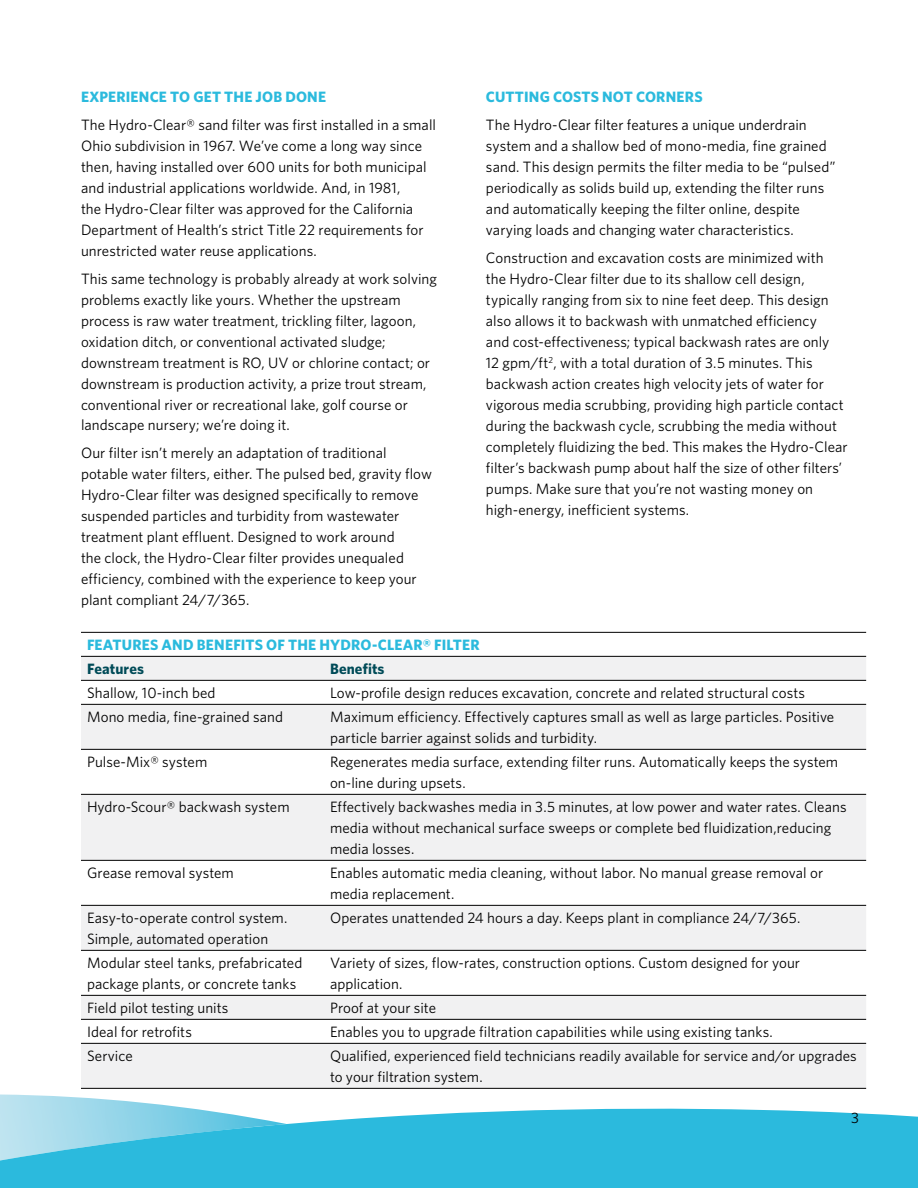
<style>
.page{position:relative;width:918px;height:1188px;background:#fff}
.page>*{position:absolute;margin:0;border:0;box-sizing:border-box;transform-origin:0 0}
.t1{font:15px/21px "Whitney";letter-spacing:.005em;color:#000}
.t2{font:700 15px "Whitney";letter-spacing:.01em;color:#2bbadd}
.t3{font:700 15px "Whitney";letter-spacing:.01em;color:#004b58}
</style>
<div class="page">
<svg style="left:0;top:1088px;width:918px;height:100px;fill:#2bbadd"></svg>
<svg style="left:81px;top:657px;width:785px;height:431px;fill:#f1f1f2"></svg>
<hr style="left:81px;top:632px;width:243px;height:1px;background:#000">
<hr style="left:324px;top:632px;width:542px;height:1px;background:#000">
<hr style="left:81px;top:656px;width:243px;height:1px;background:#000">
<hr style="left:324px;top:656px;width:542px;height:1px;background:#000">
<hr style="left:81px;top:680px;width:243px;height:1px;background:#000">
<hr style="left:324px;top:680px;width:542px;height:1px;background:#000">
<hr style="left:81px;top:704px;width:243px;height:1px;background:#000">
<hr style="left:324px;top:704px;width:542px;height:1px;background:#000">
<hr style="left:81px;top:749px;width:243px;height:1px;background:#000">
<hr style="left:324px;top:749px;width:542px;height:1px;background:#000">
<hr style="left:81px;top:794px;width:243px;height:1px;background:#000">
<hr style="left:324px;top:794px;width:542px;height:1px;background:#000">
<hr style="left:81px;top:860px;width:243px;height:1px;background:#000">
<hr style="left:324px;top:860px;width:542px;height:1px;background:#000">
<hr style="left:81px;top:905px;width:243px;height:1px;background:#000">
<hr style="left:324px;top:905px;width:542px;height:1px;background:#000">
<hr style="left:81px;top:950px;width:243px;height:1px;background:#000">
<hr style="left:324px;top:950px;width:542px;height:1px;background:#000">
<hr style="left:81px;top:995px;width:243px;height:1px;background:#000">
<hr style="left:324px;top:995px;width:542px;height:1px;background:#000">
<hr style="left:81px;top:1019px;width:243px;height:1px;background:#000">
<hr style="left:324px;top:1019px;width:542px;height:1px;background:#000">
<hr style="left:81px;top:1043px;width:243px;height:1px;background:#000">
<hr style="left:324px;top:1043px;width:542px;height:1px;background:#000">
<hr style="left:81px;top:1088px;width:243px;height:1px;background:#000">
<hr style="left:324px;top:1088px;width:542px;height:1px;background:#000">
<p class="t2" style="left:81px;top:87px;width:247px">EXPERIENCE TO GET THE JOB DONE</p>
<p class="t1" style="left:81px;top:114px;width:356px">The Hydro-Clear® sand filter was first installed in a small Ohio subdivision in 1967. We’ve come a long way since then, having installed over 600 units for both municipal and industrial applications worldwide. And, in 1981,<br>the Hydro-Clear filter was approved for the California Department of Health’s strict Title 22 requirements for unrestricted water reuse applications.</p>
<p class="t1" style="left:81px;top:267px;width:357px">This same technology is probably already at work solving problems exactly like yours. Whether the upstream process is raw water treatment, trickling filter, lagoon, oxidation ditch, or conventional activated sludge; downstream treatment is RO, UV or chlorine contact; or downstream is production activity, a prize trout stream, conventional river or recreational lake, golf course or landscape nursery; we’re doing it.</p>
<p class="t1" style="left:81px;top:442px;width:352px">Our filter isn’t merely an adaptation of traditional potable water filters, either. The pulsed bed, gravity flow Hydro-Clear filter was designed specifically to remove suspended particles and turbidity from wastewater treatment plant effluent. Designed to work around<br>the clock, the Hydro-Clear filter provides unequaled efficiency, combined with the experience to keep your plant compliant 24/7/365.</p>
<p class="t2" style="left:486px;top:87px;width:218px">CUTTING COSTS NOT CORNERS</p>
<p class="t1" style="left:486px;top:114px;width:351px">The Hydro-Clear filter features a unique underdrain system and a shallow bed of mono-media, fine grained sand. This design permits the filter media to be “pulsed” periodically as solids build up, extending the filter runs and automatically keeping the filter online, despite varying loads and changing water characteristics.</p>
<p class="t1" style="left:486px;top:246px;width:363px">Construction and excavation costs are minimized with<br>the Hydro-Clear filter due to its shallow cell design, typically ranging from six to nine feet deep. This design also allows it to backwash with unmatched efficiency<br>and cost-effectiveness; typical backwash rates are only<br>12 gpm/ft<sup>2</sup>, with a total duration of 3.5 minutes. This backwash action creates high velocity jets of water for vigorous media scrubbing, providing high particle contact during the backwash cycle, scrubbing the media without completely fluidizing the bed. This makes the Hydro-Clear filter’s backwash pump about half the size of other filters’ pumps. Make sure that you’re not wasting money on high-energy, inefficient systems.</p>
<p class="t2" style="left:87px;top:635px;width:394px">FEATURES AND BENEFITS OF THE HYDRO-CLEAR® FILTER</p>
<p class="t3" style="left:87px;top:659px;width:59px">Features</p>
<p class="t3" style="left:330px;top:659px;width:56px">Benefits</p>
<p class="t1" style="left:87px;top:682px;width:130px">Shallow, 10-inch bed</p>
<p class="t1" style="left:330px;top:682px;width:477px">Low-profile design reduces excavation, concrete and related structural costs</p>
<p class="t1" style="left:87px;top:706px;width:198px">Mono media, fine-grained sand</p>
<p class="t1" style="left:330px;top:706px;width:506px">Maximum efficiency. Effectively captures small as well as large particles. Positive particle barrier against solids and turbidity.</p>
<p class="t1" style="left:87px;top:751px;width:122px">Pulse-Mix® system</p>
<p class="t1" style="left:330px;top:751px;width:510px">Regenerates media surface, extending filter runs. Automatically keeps the system on-line during upsets.</p>
<p class="t1" style="left:87px;top:796px;width:204px">Hydro-Scour® backwash system</p>
<p class="t1" style="left:330px;top:796px;width:518px">Effectively backwashes media in 3.5 minutes, at low power and water rates. Cleans media without mechanical surface sweeps or complete bed fluidization,reducing media losses.</p>
<p class="t1" style="left:87px;top:862px;width:148px">Grease removal system</p>
<p class="t1" style="left:330px;top:862px;width:495px">Enables automatic media cleaning, without labor. No manual grease removal or media replacement.</p>
<p class="t1" style="left:87px;top:907px;width:202px">Easy-to-operate control system.<br>Simple, automated operation</p>
<p class="t1" style="left:330px;top:907px;width:472px">Operates unattended 24 hours a day. Keeps plant in compliance 24/7/365.</p>
<p class="t1" style="left:87px;top:952px;width:217px">Modular steel tanks, prefabricated package plants, or concrete tanks</p>
<p class="t1" style="left:330px;top:952px;width:472px">Variety of sizes, flow-rates, construction options. Custom designed for your application.</p>
<p class="t1" style="left:87px;top:997px;width:143px">Field pilot testing units</p>
<p class="t1" style="left:330px;top:997px;width:108px">Proof at your site</p>
<p class="t1" style="left:87px;top:1021px;width:106px">Ideal for retrofits</p>
<p class="t1" style="left:330px;top:1021px;width:444px">Enables you to upgrade filtration capabilities while using existing tanks.</p>
<p class="t1" style="left:87px;top:1045px;width:47px">Service</p>
<p class="t1" style="left:330px;top:1045px;width:528px">Qualified, experienced field technicians readily available for service and/or upgrades to your filtration system.</p>
<p class="t1" style="left:851px;top:1107px;width:9px">3</p>
</div>
